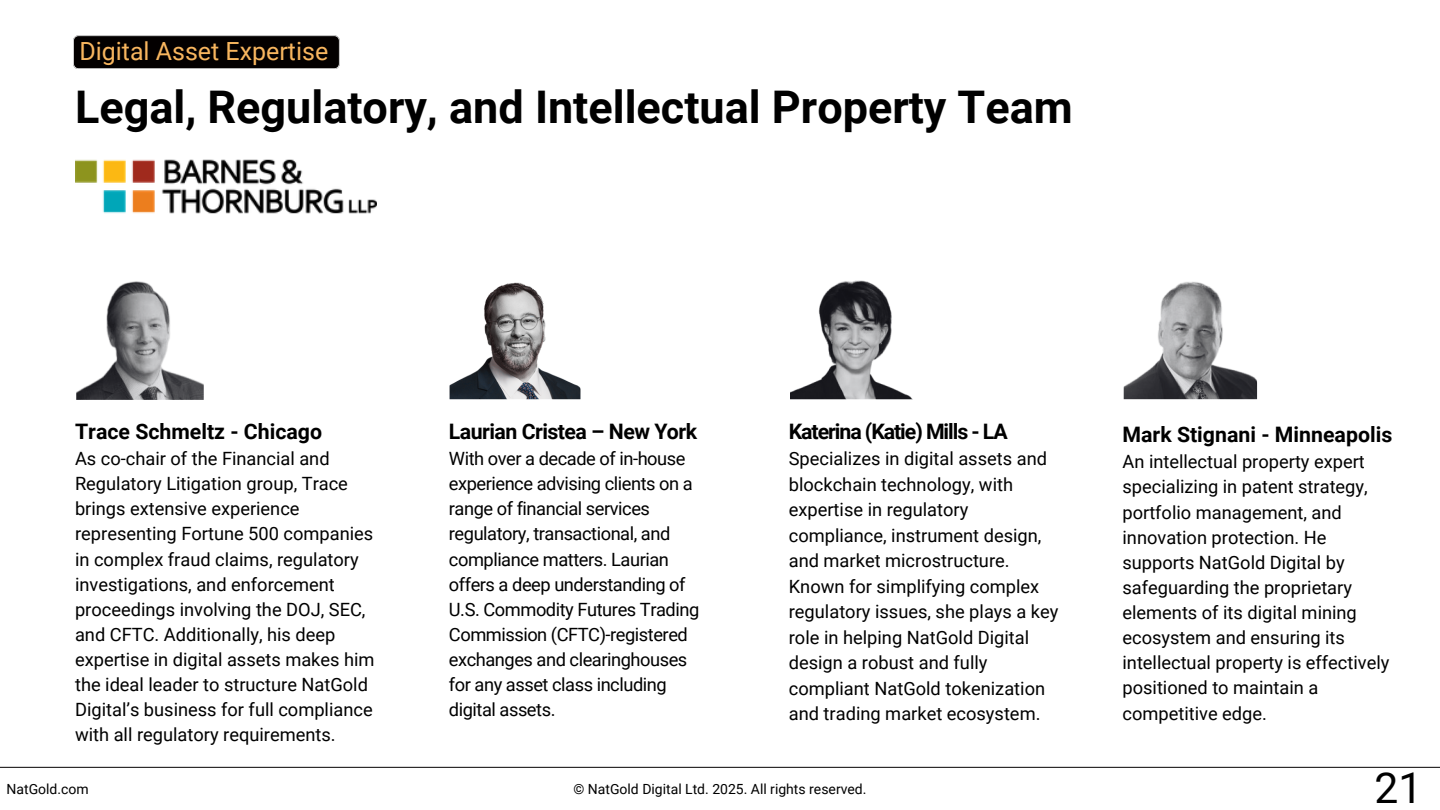
<style>
.page{position:relative;width:1440px;height:810px;background:#fff}
.page>*{position:absolute;margin:0;border:0;box-sizing:border-box;transform-origin:0 0}
.t1{font:700 45px "Roboto";color:#000}
.t2{font:42.6px "Roboto";color:#000}
.t3{font:25px "Roboto";color:#f8b65f}
.t4{font:700 21.3px "Roboto";color:#000}
.t5{font:700 21.3px "Roboto";letter-spacing:-.05em;color:#000}
.t6{font:700 21.3px "Roboto";letter-spacing:-.025em;color:#000}
.t7{font:18.3px/25.1px "Roboto";color:#000}
.t8{font:18.3px/25.1px "Roboto";letter-spacing:-.025em;color:#000}
.t9{font:14px "Roboto";color:#000}
</style>
<div class="page">
<hr style="left:0;top:767px;width:1440px;height:1px;background:#030000">
<svg style="left:790px;top:280px;width:123px;height:120px"></svg>
<svg style="left:76px;top:337px;width:128px;height:63px"></svg>
<svg style="left:1123px;top:281px;width:135px;height:119px"></svg>
<svg style="left:449px;top:282px;width:132px;height:118px"></svg>
<img style="left:75px;top:159px;width:302px;height:178px">
<svg style="left:73px;top:35px;width:266px;height:34px;background:#100d0d"></svg>
<p class="t3" style="left:79px;top:37px;width:250px">Digital Asset Expertise</p>
<h3 class="t1" style="left:75px;top:81px;width:999px">Legal, Regulatory, and Intellectual Property Team</h3>
<h3 class="t4" style="left:75px;top:419px;width:249px">Trace Schmeltz - Chicago</h3>
<h3 class="t7" style="left:75px;top:446px;width:301px">As co-chair of the Financial and Regulatory Litigation group, Trace brings extensive experience representing Fortune 500 companies in complex fraud claims, regulatory investigations, and enforcement proceedings involving the DOJ, SEC, and CFTC. Additionally, his deep expertise in digital assets makes him the ideal leader to structure NatGold Digital’s business for full compliance with all regulatory requirements.</h3>
<h3 class="t6" style="left:449px;top:419px;width:250px">Laurian Cristea – New York</h3>
<h3 class="t8" style="left:449px;top:446px;width:252px">With over a decade of in-house experience advising clients on a range of financial services regulatory, transactional, and compliance matters. Laurian offers a deep understanding of<br>U.S. Commodity Futures Trading<br>Commission (CFTC)-registered exchanges and clearinghouses for any asset class including digital assets.</h3>
<h3 class="t5" style="left:789px;top:419px;width:220px">Katerina (Katie) Mills - LA</h3>
<h3 class="t7" style="left:789px;top:446px;width:271px;line-height:25.5px">Specializes in digital assets and blockchain technology, with expertise in regulatory compliance, instrument design, and market microstructure.<br>Known for simplifying complex regulatory issues, she plays a key role in helping NatGold Digital design a robust and fully compliant NatGold tokenization and trading market ecosystem.</h3>
<p class="t9" style="left:7px;top:781px;width:84px">NatGold.com</p>
<p class="t9" style="left:573px;top:781px;width:295px">© NatGold Digital Ltd. 2025. All rights reserved.</p>
<p class="t4" style="left:1123px;top:423px;width:271px">Mark Stignani - Minneapolis</p>
<p class="t7" style="left:1123px;top:450px;width:268px">An intellectual property expert specializing in patent strategy, portfolio management, and innovation protection. He supports NatGold Digital by safeguarding the proprietary elements of its digital mining ecosystem and ensuring its intellectual property is effectively positioned to maintain a competitive edge.</p>
<h2 class="t2" style="left:1375px;top:764px;width:49px">21</h2>
</div>
